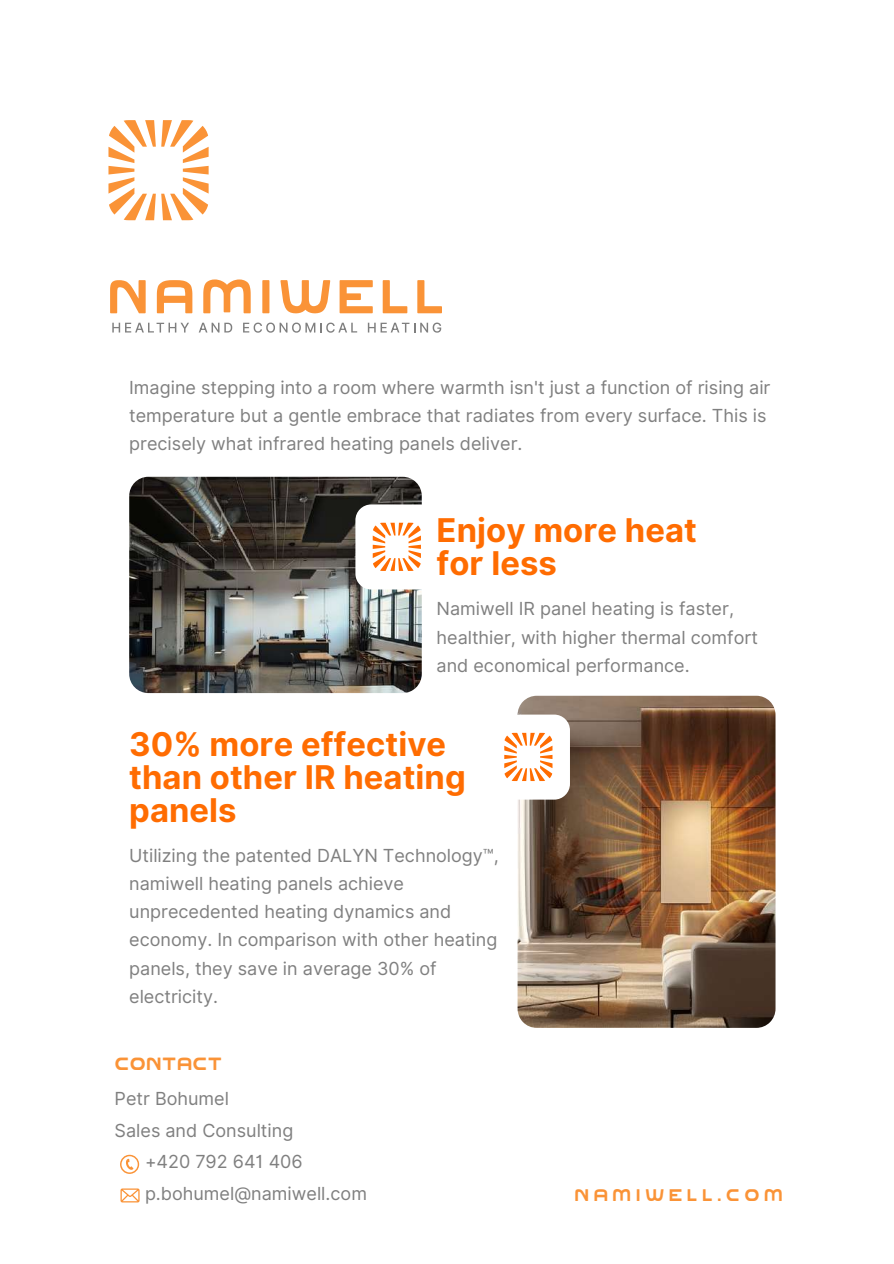
<style>
.page{position:relative;width:894px;height:1264px;background:#fff}
.page>*{position:absolute;margin:0;border:0;box-sizing:border-box;transform-origin:0 0}
.t1{font:700 32.7px/32.7px "Inter";letter-spacing:.005em;color:#ff6c01}
.t2{font:700 24.75px "Technical Forest";color:#fa9337}
.t3{font:700 23.55px "Technical Forest";letter-spacing:.17em;color:#fa9337}
.t4{font:18px/28.2px "Inter";color:#7f7f7f}
</style>
<div class="page">
<svg style="left:120px;top:1154px;width:19px;height:19px"></svg>
<svg style="left:120px;top:1188px;width:19px;height:13px"></svg>
<svg style="left:108px;top:120px;width:100px;height:100px"></svg>
<svg style="left:110px;top:280px;width:36px;height:33px"></svg>
<svg style="left:157px;top:280px;width:35px;height:33px"></svg>
<svg style="left:203px;top:279px;width:47px;height:34px"></svg>
<div style="left:262px;top:280px;width:7px;height:33px;background:#fa9337"></div>
<svg style="left:280px;top:280px;width:50px;height:33px"></svg>
<svg style="left:339px;top:280px;width:33px;height:33px"></svg>
<svg style="left:382px;top:280px;width:25px;height:33px"></svg>
<svg style="left:417px;top:280px;width:25px;height:33px"></svg>
<svg style="left:112px;top:323px;width:77px;height:9px"></svg>
<svg style="left:199px;top:323px;width:33px;height:9px"></svg>
<svg style="left:243px;top:322px;width:114px;height:11px"></svg>
<svg style="left:368px;top:322px;width:73px;height:10px"></svg>
<img style="left:517px;top:695px;width:258px;height:332px">
<div style="left:488px;top:714px;width:82px;height:85px;background:#fff;border-radius:16px"></div>
<svg style="left:504px;top:732px;width:48px;height:49px"></svg>
<img style="left:129px;top:477px;width:292px;height:216px;border-radius:19px">
<div style="left:355px;top:504px;width:81px;height:85px;background:#fff;border-radius:16px"></div>
<svg style="left:372px;top:522px;width:49px;height:49px"></svg>
<p class="t4" style="left:129px;top:373px;width:642px">Imagine stepping into a room where warmth isn't just a function of rising air temperature but a gentle embrace that radiates from every surface. This is precisely what infrared heating panels deliver.</p>
<h1 class="t1" style="left:436px;top:514px;width:262px">Enjoy more heat for less</h1>
<p class="t4" style="left:436px;top:594px;width:323px">Namiwell IR panel heating is faster, healthier, with higher thermal comfort and economical performance.</p>
<h1 class="t1" style="left:129px;top:728px;width:338px">30% more effective than other IR heating panels</h1>
<p class="t4" style="left:129px;top:841px;width:371px">Utilizing the patented DALYN Technology™, namiwell heating panels achieve unprecedented heating dynamics and economy. In comparison with other heating panels, they save in average 30% of electricity.</p>
<h2 class="t2" style="left:115px;top:1048px;width:109px">CONTACT</h2>
<p class="t4" style="left:115px;top:1084px;width:116px">Petr Bohumel</p>
<p class="t4" style="left:115px;top:1115px;width:180px">Sales and Consulting</p>
<p class="t4" style="left:145px;top:1147px;width:159px">+420 792 641 406</p>
<p class="t4" style="left:145px;top:1178px;width:223px">p.bohumel@namiwell.com</p>
<h3 class="t3" style="left:574px;top:1180px;width:210px">namiWELL.com</h3>
</div>
